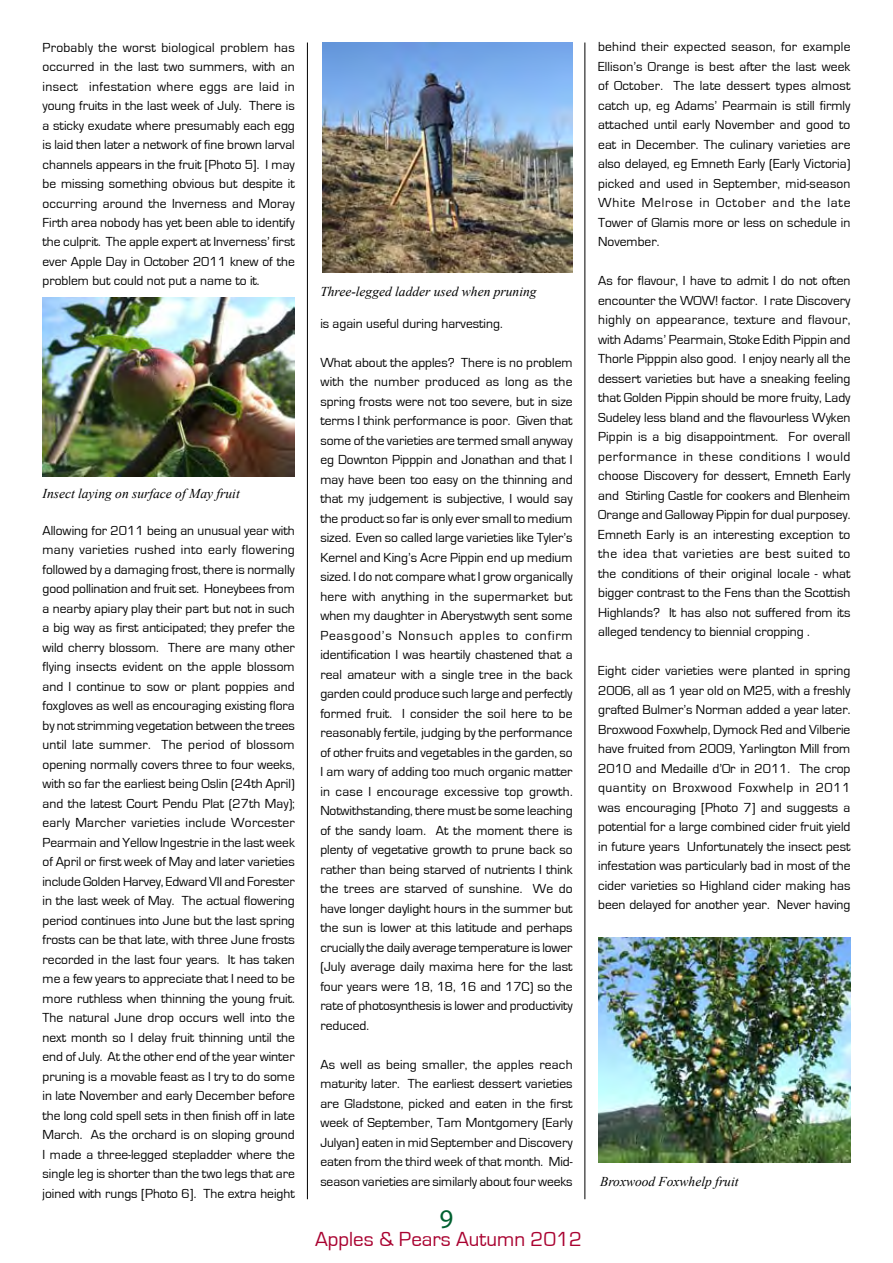
<style>
.page{position:relative;width:893px;height:1263px;background:#fff}
.page>*{position:absolute;margin:0;border:0;box-sizing:border-box;transform-origin:0 0}
.t1{font:27px "Myriad Pro";color:#006030}
.t2{font:21px "Eurostile";color:#a90230}
.t3{font:13.5px/19.5px "Eurostile";color:#000;text-align:justify}
.t4{font:italic 13.5px "Times New Roman";color:#000}
</style>
<div class="page">
<hr style="left:307px;top:43px;width:1px;height:1156px;background:#000">
<hr style="left:585px;top:43px;width:1px;height:1156px;background:#000">
<img style="left:43px;top:298px;width:252px;height:178px">
<img style="left:322px;top:43px;width:251px;height:230px">
<img style="left:598px;top:938px;width:252px;height:224px">
<p class="t3" style="left:43px;top:38px;width:254px">Probably the worst biological problem has occurred in the last two summers, with an insect infestation where eggs are laid in young fruits in the last week of July. There is a sticky exudate where presumably each egg is laid then later a network of fine brown larval channels appears in the fruit [Photo 5]. I may be missing something obvious but despite it occurring around the Inverness and Moray Firth area nobody has yet been able to identify the culprit. The apple expert at Inverness’ first ever Apple Day in October 2011 knew of the problem but could not put a name to it.</p>
<p class="t4" style="left:43px;top:485px;width:199px">Insect laying on surface of May fruit</p>
<p class="t3" style="left:43px;top:521px;width:254px">Allowing for 2011 being an unusual year with many varieties rushed into early flowering followed by a damaging frost, there is normally good pollination and fruit set. Honeybees from a nearby apiary play their part but not in such a big way as first anticipated; they prefer the wild cherry blossom. There are many other flying insects evident on the apple blossom and I continue to sow or plant poppies and foxgloves as well as encouraging existing flora by not strimming vegetation between the trees until late summer. The period of blossom opening normally covers three to four weeks, with so far the earliest being Oslin (24th April) and the latest Court Pendu Plat (27th May); early Marcher varieties include Worcester Pearmain and Yellow Ingestrie in the last week of April or first week of May and later varieties include Golden Harvey, Edward VII and Forester in the last week of May. The actual flowering period continues into June but the last spring frosts can be that late, with three June frosts recorded in the last four years. It has taken me a few years to appreciate that I need to be more ruthless when thinning the young fruit.<br>The natural June drop occurs well into the next month so I delay fruit thinning until the end of July. At the other end of the year winter pruning is a movable feast as I try to do some in late November and early December before the long cold spell sets in then finish off in late March. As the orchard is on sloping ground I made a three-legged stepladder where the single leg is shorter than the two legs that are joined with rungs [Photo 6]. The extra height</p>
<p class="t4" style="left:320px;top:283px;width:218px">Three-legged ladder used when pruning</p>
<p class="t3" style="left:320px;top:314px;width:184px">is again useful during harvesting.</p>
<p class="t3" style="left:320px;top:353px;width:254px">What about the apples? There is no problem with the number produced as long as the spring frosts were not too severe, but in size terms I think performance is poor. Given that some of the varieties are termed small anyway eg Downton Pipppin and Jonathan and that I may have been too easy on the thinning and that my judgement is subjective, I would say the product so far is only ever small to medium sized. Even so called large varieties like Tyler’s Kernel and King’s Acre Pippin end up medium sized. I do not compare what I grow organically here with anything in the supermarket but when my daughter in Aberystwyth sent some Peasgood’s Nonsuch apples to confirm identification I was heartily chastened that a real amateur with a single tree in the back garden could produce such large and perfectly formed fruit. I consider the soil here to be reasonably fertile, judging by the performance of other fruits and vegetables in the garden, so I am wary of adding too much organic matter in case I encourage excessive top growth.<br>Notwithstanding, there must be some leaching of the sandy loam. At the moment there is plenty of vegetative growth to prune back so rather than being starved of nutrients I think the trees are starved of sunshine. We do have longer daylight hours in the summer but the sun is lower at this latitude and perhaps crucially the daily average temperature is lower (July average daily maxima here for the last four years were 18, 18, 16 and 17C) so the rate of photosynthesis is lower and productivity reduced.</p>
<p class="t3" style="left:320px;top:1055px;width:254px">As well as being smaller, the apples reach maturity later. The earliest dessert varieties are Gladstone, picked and eaten in the first week of September, Tam Montgomery (Early Julyan) eaten in mid September and Discovery eaten from the third week of that month. Mid&shy;season varieties are similarly about four weeks</p>
<h1 class="t1" style="left:440px;top:1202px;width:15px">9</h1>
<h2 class="t2" style="left:315px;top:1228px;width:268px">Apples &amp; Pears Autumn 2012</h2>
<p class="t3" style="left:598px;top:37px;width:254px">behind their expected season, for example Ellison’s Orange is best after the last week of October. The late dessert types almost catch up, eg Adams’ Pearmain is still firmly attached until early November and good to eat in December. The culinary varieties are also delayed, eg Emneth Early (Early Victoria) picked and used in September, mid-season White Melrose in October and the late Tower of Glamis more or less on schedule in November.</p>
<p class="t3" style="left:598px;top:271px;width:254px">As for flavour, I have to admit I do not often encounter the WOW! factor. I rate Discovery highly on appearance, texture and flavour, with Adams’ Pearmain, Stoke Edith Pippin and Thorle Pipppin also good. I enjoy nearly all the dessert varieties but have a sneaking feeling that Golden Pippin should be more fruity, Lady Sudeley less bland and the flavourless Wyken Pippin is a big disappointment. For overall performance in these conditions I would choose Discovery for dessert, Emneth Early and Stirling Castle for cookers and Blenheim Orange and Galloway Pippin for dual purposey.<br>Emneth Early is an interesting exception to the idea that varieties are best suited to the conditions of their original locale - what bigger contrast to the Fens than the Scottish Highlands? It has also not suffered from its alleged tendency to biennial cropping .</p>
<p class="t3" style="left:598px;top:661px;width:254px">Eight cider varieties were planted in spring 2006, all as 1 year old on M25, with a freshly grafted Bulmer’s Norman added a year later.<br>Broxwood Foxwhelp, Dymock Red and Vilberie have fruited from 2009, Yarlington Mill from 2010 and Medaille d’Or in 2011. The crop quantity on Broxwood Foxwhelp in 2011 was encouraging [Photo 7] and suggests a potential for a large combined cider fruit yield in future years Unfortunately the insect pest infestation was particularly bad in most of the cider varieties so Highland cider making has been delayed for another year. Never having</p>
<p class="t4" style="left:600px;top:1172px;width:140px">Broxwood Foxwhelp fruit</p>
</div>
